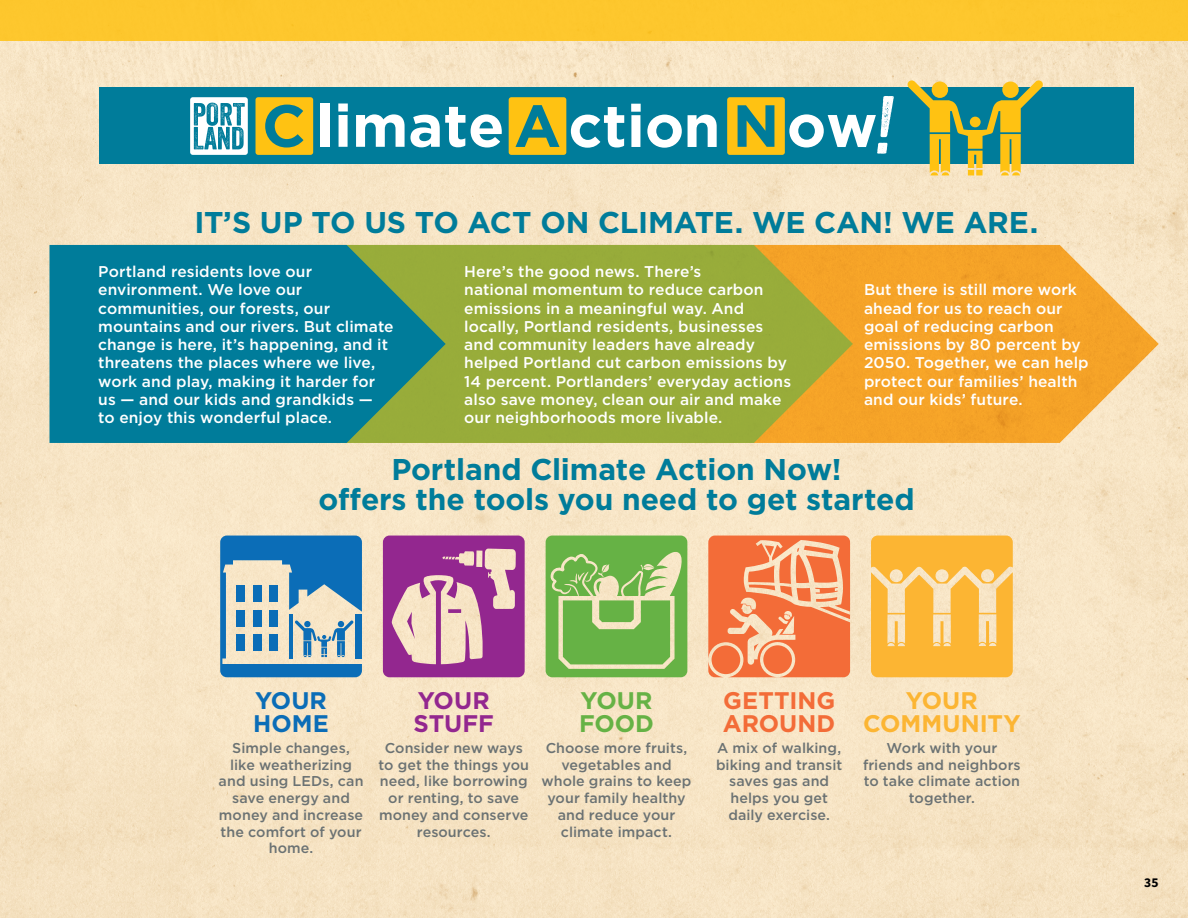
<style>
.page{position:relative;width:1188px;height:918px;background:#fff}
.page>*{position:absolute;margin:0;border:0;box-sizing:border-box;transform-origin:0 0}
.t1{font:700 59.25px "Gotham";color:#fff}
.gotham_main_head{font:700 30px/30.8px "Gotham";letter-spacing:-.005em;color:#007c9a;text-align:center}
.gotham_16_subheds{font:700 24px/23.4px "Gotham";color:#f36c38}
.gotham_16_subheds-2{font:700 24px/23.4px "Gotham";color:#fcb533;text-align:center}
.gotham_16_subheds-3{font:700 24px/23.4px "Gotham";letter-spacing:-.005em;color:#93278f}
.gotham_16_subheds-4{font:700 24px/23.4px "Gotham";color:#0b6db7}
.gotham_16_subheds-5{font:700 24px/23.4px "Gotham";letter-spacing:-.005em;color:#66b245}
.gotham_txt{font:500 15.6px/18.3px "Gotham";letter-spacing:.005em;color:#fff}
.gotham_med_9_5{font:500 14.25px/16.8px "Gotham";letter-spacing:.005em;color:#6b7273;text-align:center}
.t2{font:700 13.5px "Source Sans Pro";color:#000}
</style>
<div class="page">
<div style="left:0;top:41px;width:1188px;height:877px;background:#f7e4c5"></div>
<div style="left:0;top:0;width:1188px;height:41px;background:#fdc72d"></div>
<svg style="left:853px;top:245px;width:306px;height:198px;background:#f5ad41"></svg>
<svg style="left:446px;top:245px;width:407px;height:198px;background:#a3aa37"></svg>
<svg style="left:50px;top:245px;width:396px;height:198px;background:#13828d"></svg>
<div style="left:99px;top:88px;width:1035px;height:76px;background:#007c9a"></div>
<svg style="left:907px;top:80px;width:136px;height:95px"></svg>
<div style="left:256px;top:97px;width:57px;height:58px;background:#ffc212;border-radius:3px"></div>
<svg style="left:265px;top:105px;width:39px;height:43px"></svg>
<div style="left:509px;top:97px;width:57px;height:58px;background:#ffc212;border-radius:3px"></div>
<svg style="left:516px;top:105px;width:44px;height:42px"></svg>
<div style="left:727px;top:97px;width:58px;height:58px;background:#ffc212;border-radius:3px"></div>
<svg style="left:738px;top:105px;width:36px;height:42px"></svg>
<svg style="left:877px;top:96px;width:17px;height:58px"></svg>
<div style="left:190px;top:97px;width:58px;height:58px;background:#fff;border-radius:3px"></div>
<svg style="left:194px;top:103px;width:51px;height:46px"></svg>
<svg style="left:220px;top:536px;width:142px;height:141px;background:#74a2bd"></svg>
<svg style="left:383px;top:536px;width:142px;height:141px;background:#b76ba2"></svg>
<svg style="left:546px;top:536px;width:141px;height:141px;background:#84bc5f"></svg>
<svg style="left:708px;top:536px;width:142px;height:141px;background:#f48b5c"></svg>
<svg style="left:871px;top:536px;width:142px;height:141px;background:#fabf52"></svg>
<h1 class="t1" style="left:316px;top:87px;width:563px">limate ction ow</h1>
<p class="gotham_main_head" style="left:195px;top:207px;width:845px">IT’S UP TO US TO ACT ON CLIMATE. WE CAN! WE ARE.</p>
<p class="gotham_txt" style="left:98px;top:262px;width:297px">Portland residents love our environment. We love our communities, our forests, our mountains and our rivers. But climate change is here, it’s happening, and it threatens the places where we live, work and play, making it harder for us — and our kids and grandkids —<br>to enjoy this wonderful place.</p>
<p class="gotham_txt" style="left:464px;top:262px;width:328px">Here’s the good news. There’s<br>national momentum to reduce carbon emissions in a meaningful way. And locally, Portland residents, businesses and community leaders have already helped Portland cut carbon emissions by 14 percent. Portlanders’ everyday actions also save money, clean our air and make our neighborhoods more livable.</p>
<p class="gotham_txt" style="left:864px;top:280px;width:226px">But there is still more work ahead for us to reach our goal of reducing carbon emissions by 80 percent by<br>2050. Together, we can help protect our families’ health and our kids’ future.</p>
<p class="gotham_main_head" style="left:318px;top:453px;width:598px">Portland Climate Action Now!<br>offers the tools you need to get started</p>
<p class="gotham_16_subheds-4" style="left:253px;top:689px;width:77px">YOUR<br>HOME</p>
<p class="gotham_med_9_5" style="left:219px;top:739px;width:146px">Simple changes, like weatherizing and using LEDs, can save energy and money and increase the comfort of your home.</p>
<p class="gotham_16_subheds-3" style="left:414px;top:689px;width:82px">YOUR<br>STUFF</p>
<p class="gotham_med_9_5" style="left:379px;top:739px;width:152px">Consider new ways to get the things you need, like borrowing or renting, to save money and conserve resources.</p>
<p class="gotham_16_subheds-5" style="left:579px;top:689px;width:76px">YOUR<br>FOOD</p>
<p class="gotham_med_9_5" style="left:541px;top:739px;width:152px">Choose more fruits, vegetables and whole grains to keep your family healthy and reduce your climate impact.</p>
<p class="gotham_16_subheds" style="left:723px;top:689px;width:114px">GETTING<br>AROUND</p>
<p class="gotham_med_9_5" style="left:716px;top:739px;width:128px">A mix of walking, biking and transit saves gas and helps you get daily exercise.</p>
<p class="gotham_16_subheds-2" style="left:863px;top:689px;width:159px">YOUR<br>COMMUNITY</p>
<p class="gotham_med_9_5" style="left:863px;top:739px;width:159px">Work with your friends and neighbors to take climate action together.</p>
<p class="t2" style="left:1144px;top:873px;width:16px">35</p>
</div>
